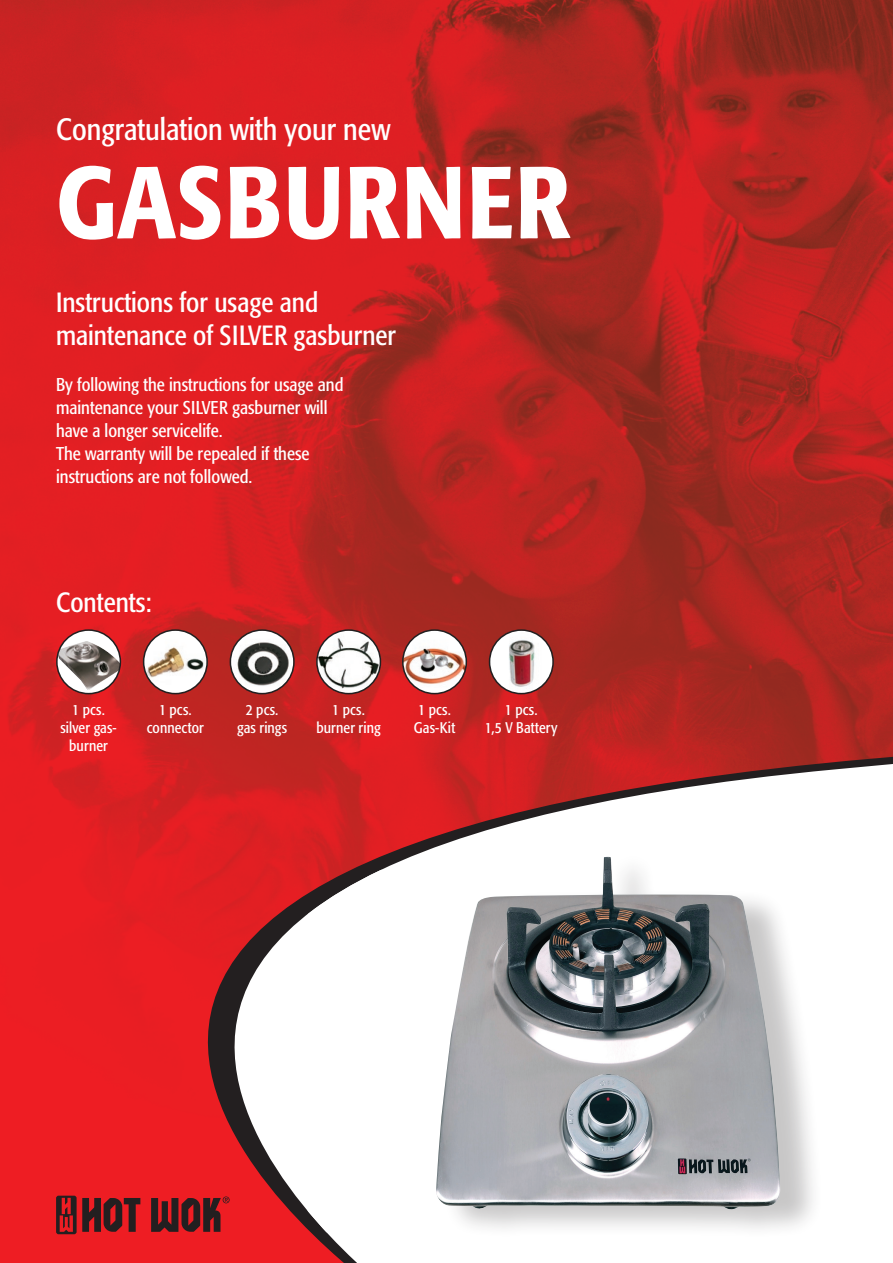
<style>
.page{position:relative;width:893px;height:1263px;background:#fff}
.page>*{position:absolute;margin:0;border:0;box-sizing:border-box;transform-origin:0 0}
.t1{font:500 condensed 100.95px "Formata";letter-spacing:.02em;color:#fff}
.t2{font:condensed 30.6px "Formata";color:#fff}
.t3{font:condensed 27.6px/33.6px "Formata";color:#fff}
.t4{font:condensed 18.3px/23px "Formata";color:#fff}
.t5{font:condensed 15.3px/18.3px "Formata";letter-spacing:.005em;color:#fff;text-align:center}
</style>
<div class="page">
<img style="left:0;top:0;width:893px;height:663px">
<svg style="left:0;top:676px;width:893px;height:587px;background:#d3282a"></svg>
<svg style="left:57px;top:630px;width:63px;height:64px"></svg>
<img style="left:58px;top:641px;width:62px;height:49px">
<div style="left:56px;top:629px;width:65px;height:65px;border:2px solid #231f20;border-radius:50%"></div>
<svg style="left:230px;top:630px;width:64px;height:64px"></svg>
<img style="left:233px;top:639px;width:60px;height:50px">
<div style="left:230px;top:629px;width:65px;height:65px;border:2px solid #231f20;border-radius:50%"></div>
<img style="left:144px;top:630px;width:63px;height:64px;border-radius:32px">
<div style="left:143px;top:629px;width:65px;height:65px;border:2px solid #231f20;border-radius:50%"></div>
<svg style="left:56px;top:1196px;width:84px;height:38px;background:#7d1e21"></svg>
<svg style="left:151px;top:1196px;width:79px;height:36px;background:#751e21"></svg>
<img style="left:317px;top:630px;width:63px;height:61px">
<div style="left:316px;top:629px;width:65px;height:65px;border:2px solid #231f20;border-radius:50%"></div>
<img style="left:403px;top:630px;width:63px;height:59px">
<div style="left:402px;top:629px;width:65px;height:65px;border:2px solid #231f20;border-radius:50%"></div>
<div style="left:490px;top:630px;width:63px;height:64px;background:#fff;border-radius:50%"></div>
<img style="left:497px;top:631px;width:44px;height:60px">
<div style="left:489px;top:629px;width:65px;height:65px;border:2px solid #231f20;border-radius:50%"></div>
<svg style="left:275px;top:782px;width:618px;height:481px"></svg>
<div style="left:443px;top:852px;width:381px;height:388px;background:#231f20;opacity:.25"></div>
<img style="left:436px;top:857px;width:344px;height:352px">
<h2 class="t2" style="left:56px;top:112px;width:336px">Congratulation with your new</h2>
<h1 class="t1" style="left:56px;top:141px;width:516px">GASBURNER</h1>
<h3 class="t3" style="left:56px;top:285px;width:342px">Instructions for usage and maintenance of SIlver gasburner</h3>
<p class="t4" style="left:56px;top:373px;width:289px">By following the instructions for usage and maintenance your SIlver gasburner will have a longer servicelife.<br>The warranty will be repealed if these instructions are not followed.</p>
<h3 class="t3" style="left:56px;top:586px;width:97px">Contents:</h3>
<p class="t5" style="left:60px;top:700px;width:58px">1 pcs. silver gas&shy;burner</p>
<p class="t5" style="left:147px;top:700px;width:59px">1 pcs. connector</p>
<p class="t5" style="left:237px;top:700px;width:52px">2 pcs. gas rings</p>
<p class="t5" style="left:316px;top:700px;width:66px">1 pcs. burner ring</p>
<p class="t5" style="left:414px;top:700px;width:43px;text-align:left">1 pcs.<br>Gas-Kit</p>
<p class="t5" style="left:485px;top:700px;width:74px">1 pcs.<br>1,5 v Battery</p>
</div>
